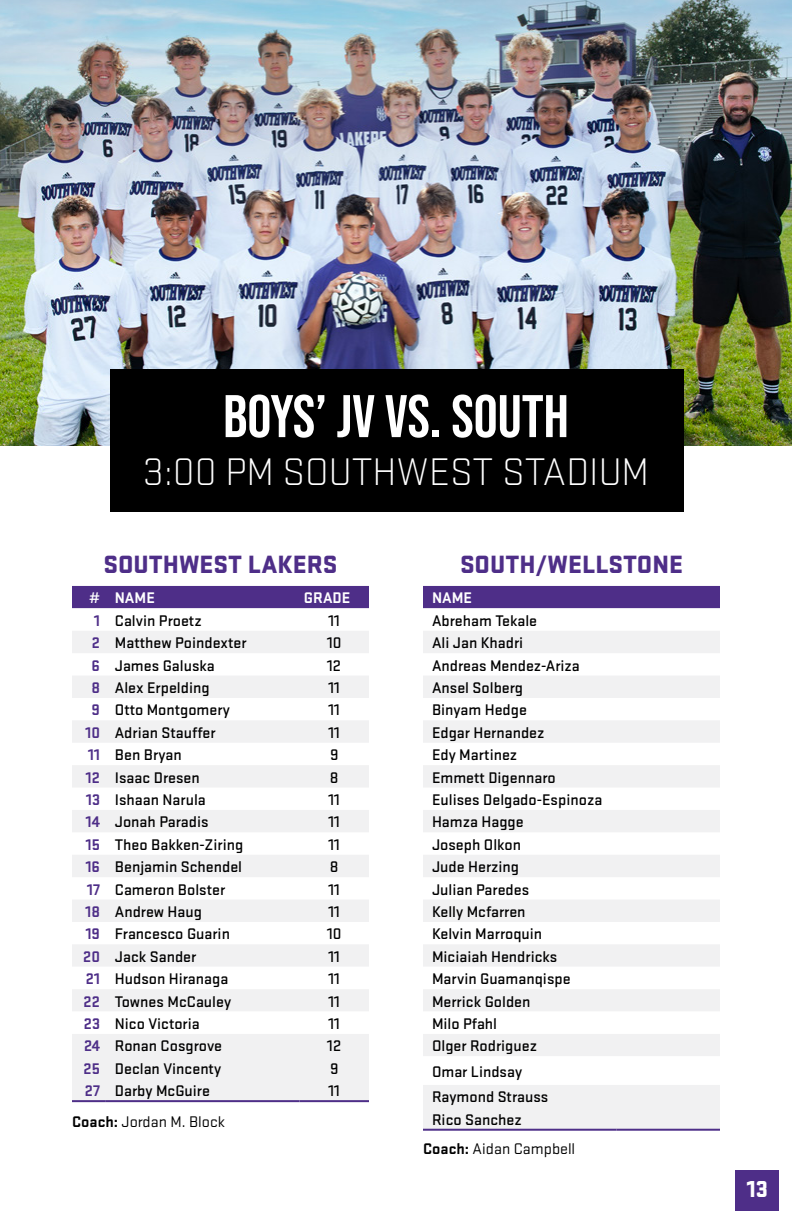
<style>
.page{position:relative;width:792px;height:1224px;background:#fff}
.page>*{position:absolute;margin:0;border:0;box-sizing:border-box;transform-origin:0 0}
.t1{font:700 60px "Bebas Neue Pro";color:#fff}
.t2{font:300 40px "Stratum 1";color:#fff}
.t3{font:900 26px "Stratum 1";color:#4e2e88}
.t4{font:900 24px "Stratum 1";color:#fff}
.t5{font:500 16px/22.4px "Stratum 1";color:#000}
.t6{font:16px "Stratum 1";color:#000}
.t7{font:700 16px "Stratum 1";color:#fff}
.s1{font-weight:700;color:#4e2e88}
.s2{font-weight:700}
</style>
<div class="page">
<div style="left:736px;top:1170px;width:43px;height:40px;background:#4e2e88"></div>
<img style="left:0;top:0;width:792px;height:446px">
<div style="left:110px;top:369px;width:573px;height:143px;background:#000"></div>
<div style="left:72px;top:586px;width:297px;height:22px;background:#4e2e88"></div>
<div style="left:72px;top:631px;width:297px;height:22px;background:#f1f1f2"></div>
<div style="left:72px;top:676px;width:297px;height:22px;background:#f1f1f2"></div>
<svg style="left:72px;top:721px;width:297px;height:379px;fill:#f1f1f2"></svg>
<svg style="left:72px;top:967px;width:297px;height:67px"></svg>
<hr style="left:72px;top:1100px;width:34px;height:2px;background:#4e2e88">
<hr style="left:106px;top:1100px;width:194px;height:2px;background:#4e2e88">
<hr style="left:300px;top:1100px;width:69px;height:2px;background:#4e2e88">
<div style="left:423px;top:586px;width:297px;height:22px;background:#4e2e88"></div>
<div style="left:423px;top:631px;width:297px;height:22px;background:#f1f1f2"></div>
<div style="left:423px;top:676px;width:297px;height:22px;background:#f1f1f2"></div>
<svg style="left:423px;top:721px;width:297px;height:408px;fill:#f1f1f2"></svg>
<svg style="left:423px;top:967px;width:297px;height:118px"></svg>
<hr style="left:423px;top:1129px;width:194px;height:2px;background:#4e2e88">
<hr style="left:617px;top:1129px;width:103px;height:2px;background:#4e2e88">
<h1 class="t1" style="left:223px;top:382px;width:347px">BOYS’ JV VS. SOUTH</h1>
<h2 class="t2" style="left:143px;top:448px;width:508px">3:00 PM SOUTHWEST STADIUM</h2>
<h3 class="t3" style="left:104px;top:545px;width:235px">SOUTHWEST LAKERS</h3>
<h3 class="t3" style="left:460px;top:545px;width:224px">SOUTH/WELLSTONE</h3>
<p class="t7" style="left:89px;top:587px;width:67px"># NAME</p>
<p class="t7" style="left:304px;top:587px;width:48px">GRADE</p>
<p class="t5" style="left:94px;top:608px;width:109px"><span class="s1">1</span> Calvin Proetz</p>
<p class="t5" style="left:329px;top:608px;width:13px">11</p>
<p class="t5" style="left:92px;top:631px;width:156px"><span class="s1">2</span> Matthew Poindexter</p>
<p class="t5" style="left:327px;top:631px;width:16px">10</p>
<p class="t5" style="left:92px;top:653px;width:125px"><span class="s1">6</span> James Galuska</p>
<p class="t5" style="left:327px;top:653px;width:15px">12</p>
<p class="t5" style="left:91px;top:676px;width:120px"><span class="s1">8</span> Alex Erpelding</p>
<p class="t5" style="left:329px;top:676px;width:13px">11</p>
<p class="t5" style="left:92px;top:698px;width:140px"><span class="s1">9</span> Otto Montgomery</p>
<p class="t5" style="left:329px;top:698px;width:13px">11</p>
<p class="t5" style="left:85px;top:720px;width:132px"><span class="s1">10</span> Adrian Stauffer</p>
<p class="t5" style="left:329px;top:720px;width:13px">11</p>
<p class="t5" style="left:88px;top:743px;width:95px"><span class="s1">11</span> Ben Bryan</p>
<p class="t5" style="left:330px;top:743px;width:10px">9</p>
<p class="t5" style="left:86px;top:765px;width:115px"><span class="s1">12</span> Isaac Dresen</p>
<p class="t5" style="left:330px;top:765px;width:10px">8</p>
<p class="t5" style="left:86px;top:788px;width:121px"><span class="s1">13</span> Ishaan Narula</p>
<p class="t5" style="left:329px;top:788px;width:13px">11</p>
<p class="t5" style="left:86px;top:810px;width:124px"><span class="s1">14</span> Jonah Paradis</p>
<p class="t5" style="left:329px;top:810px;width:13px">11</p>
<p class="t5" style="left:86px;top:832px;width:159px"><span class="s1">15</span> Theo Bakken-Ziring</p>
<p class="t5" style="left:329px;top:832px;width:13px">11</p>
<p class="t5" style="left:86px;top:855px;width:158px"><span class="s1">16</span> Benjamin Schendel</p>
<p class="t5" style="left:330px;top:855px;width:10px">8</p>
<p class="t5" style="left:87px;top:877px;width:140px"><span class="s1">17</span> Cameron Bolster</p>
<p class="t5" style="left:329px;top:877px;width:13px">11</p>
<p class="t5" style="left:85px;top:900px;width:118px"><span class="s1">18</span> Andrew Haug</p>
<p class="t5" style="left:329px;top:900px;width:13px">11</p>
<p class="t5" style="left:86px;top:922px;width:146px"><span class="s1">19</span> Francesco Guarin</p>
<p class="t5" style="left:327px;top:922px;width:16px">10</p>
<p class="t5" style="left:83px;top:944px;width:115px"><span class="s1">20</span> Jack Sander</p>
<p class="t5" style="left:329px;top:944px;width:13px">11</p>
<p class="t5" style="left:86px;top:967px;width:144px"><span class="s1">21</span> Hudson Hiranaga</p>
<p class="t5" style="left:329px;top:967px;width:13px">11</p>
<p class="t5" style="left:84px;top:989px;width:149px"><span class="s1">22</span> Townes McCauley</p>
<p class="t5" style="left:329px;top:989px;width:13px">11</p>
<p class="t5" style="left:84px;top:1012px;width:117px"><span class="s1">23</span> Nico Victoria</p>
<p class="t5" style="left:329px;top:1012px;width:13px">11</p>
<p class="t5" style="left:84px;top:1034px;width:140px"><span class="s1">24</span> Ronan Cosgrove</p>
<p class="t5" style="left:327px;top:1034px;width:15px">12</p>
<p class="t5" style="left:84px;top:1056px;width:139px"><span class="s1">25</span> Declan Vincenty</p>
<p class="t5" style="left:330px;top:1056px;width:10px">9</p>
<p class="t5" style="left:85px;top:1079px;width:127px"><span class="s1">27</span> Darby McGuire</p>
<p class="t5" style="left:329px;top:1079px;width:13px">11</p>
<p class="t6" style="left:72px;top:1112px;width:154px"><span class="s2">Coach:</span> Jordan M. Block</p>
<p class="t7" style="left:432px;top:587px;width:42px">NAME</p>
<p class="t5" style="left:432px;top:608px;width:172px">Abreham Tekale<br>Ali Jan Khadri<br>Andreas Mendez-Ariza<br>Ansel Solberg<br>Binyam Hedge<br>Edgar Hernandez<br>Edy Martinez<br>Emmett Digennaro<br>Eulises Delgado-Espinoza<br>Hamza Hagge<br>Joseph Olkon<br>Jude Herzing<br>Julian Paredes<br>Kelly Mcfarren<br>Kelvin Marroquin<br>Miciaiah Hendricks<br>Marvin Guamanqispe<br>Merrick Golden<br>Milo Pfahl<br>Olger Rodriguez</p>
<p class="t5" style="left:432px;top:1058px;width:118px;line-height:25.4px">Omar Lindsay<br>Raymond Strauss</p>
<p class="t5" style="left:432px;top:1107px;width:91px">Rico Sanchez</p>
<p class="t6" style="left:423px;top:1139px;width:154px"><span class="s2">Coach:</span> Aidan Campbell</p>
<h3 class="t4" style="left:747px;top:1172px;width:23px">13</h3>
</div>
